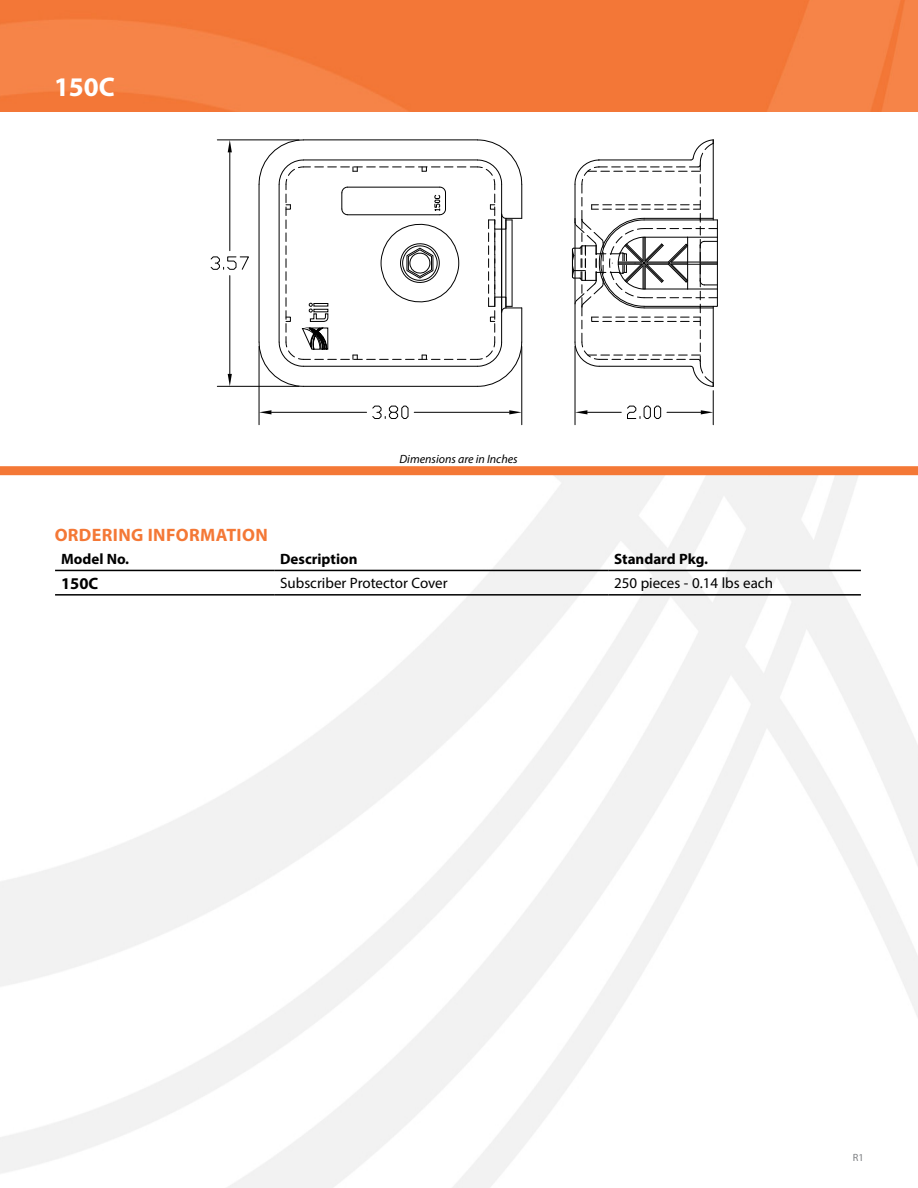
<style>
.page{position:relative;width:918px;height:1188px;background:#fff}
.page>*{position:absolute;margin:0;border:0;box-sizing:border-box;transform-origin:0 0}
.t1{font:700 27px "Myriad Pro";color:#fff}
.t2{font:700 18px "Myriad Pro";letter-spacing:.02em;color:#f47836}
.t3{font:700 16.5px "Myriad Pro";color:#000}
.t4{font:15px "Myriad Pro";color:#000}
.t5{font:700 15px "Myriad Pro";color:#000}
.t6{font:italic 12px "Myriad Pro";color:#000}
.t7{font:10.5px "Myriad Pro";color:#7e8083}
</style>
<div class="page">
<img style="left:0;top:0;width:918px;height:112px">
<div style="left:0;top:466px;width:918px;height:9px;background:#f47836"></div>
<hr style="left:55px;top:570px;width:219px;height:1px;background:#000">
<hr style="left:274px;top:570px;width:334px;height:1px;background:#000">
<hr style="left:608px;top:570px;width:253px;height:1px;background:#000">
<hr style="left:55px;top:594px;width:219px;height:2px;background:#000">
<hr style="left:274px;top:594px;width:334px;height:2px;background:#000">
<hr style="left:608px;top:594px;width:253px;height:2px;background:#000">
<svg style="left:571px;top:139px;width:147px;height:248px"></svg>
<hr style="left:259px;top:346px;width:1px;height:79px;background:#000">
<hr style="left:521px;top:346px;width:1px;height:79px;background:#000">
<hr style="left:271px;top:412px;width:96px;height:1px;background:#000">
<hr style="left:414px;top:412px;width:95px;height:1px;background:#000">
<svg style="left:259px;top:410px;width:12px;height:4px"></svg>
<svg style="left:509px;top:410px;width:13px;height:4px"></svg>
<svg style="left:372px;top:405px;width:37px;height:14px"></svg>
<hr style="left:217px;top:386px;width:82px;height:1px;background:#000">
<hr style="left:217px;top:139px;width:82px;height:1px;background:#000">
<hr style="left:229px;top:276px;width:1px;height:98px;background:#000">
<hr style="left:229px;top:152px;width:1px;height:99px;background:#000">
<svg style="left:228px;top:374px;width:4px;height:12px"></svg>
<svg style="left:228px;top:140px;width:4px;height:12px"></svg>
<svg style="left:210px;top:256px;width:39px;height:14px"></svg>
<hr style="left:575px;top:346px;width:1px;height:79px;background:#000">
<hr style="left:713px;top:391px;width:1px;height:34px;background:#000">
<hr style="left:587px;top:412px;width:34px;height:1px;background:#000">
<hr style="left:667px;top:412px;width:34px;height:1px;background:#000">
<svg style="left:575px;top:410px;width:12px;height:4px"></svg>
<svg style="left:701px;top:410px;width:12px;height:4px"></svg>
<svg style="left:627px;top:405px;width:35px;height:14px"></svg>
<svg style="left:258px;top:139px;width:265px;height:248px"></svg>
<h1 class="t1" style="left:54px;top:69px;width:63px">150C</h1>
<p class="t6" style="left:399px;top:452px;width:120px">Dimensions are in Inches</p>
<p class="t2" style="left:55px;top:523px;width:212px">ordering information</p>
<p class="t5" style="left:61px;top:550px;width:70px">Model No.</p>
<p class="t5" style="left:280px;top:550px;width:79px">Description</p>
<p class="t5" style="left:614px;top:550px;width:96px">Standard Pkg.</p>
<p class="t3" style="left:61px;top:573px;width:39px">150C</p>
<p class="t4" style="left:280px;top:573px;width:169px">Subscriber Protector Cover</p>
<p class="t4" style="left:614px;top:573px;width:160px">250 pieces - 0.14 lbs each</p>
<p class="t7" style="left:853px;top:1151px;width:13px">R1</p>
</div>
